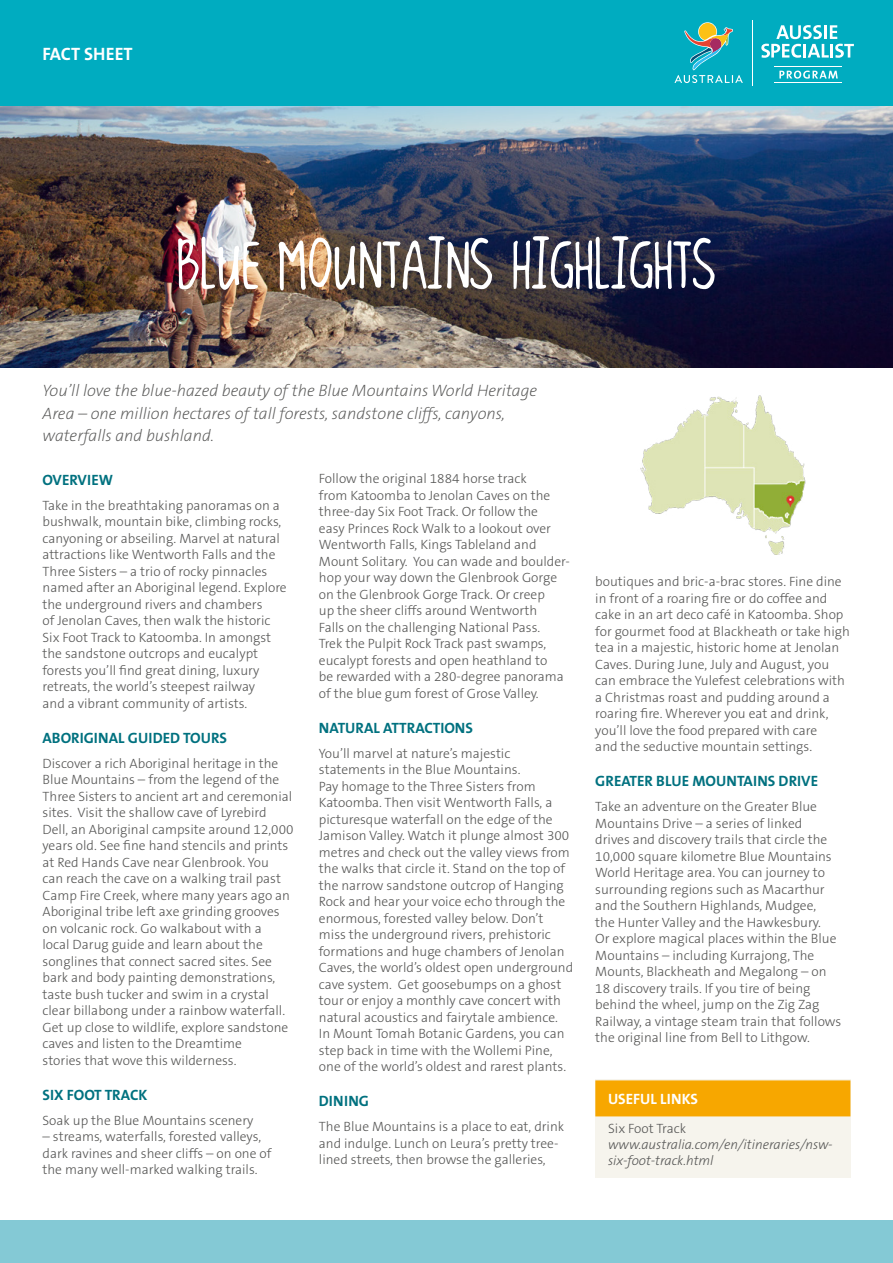
<style>
.page{position:relative;width:893px;height:1263px;background:#fff}
.page>*{position:absolute;margin:0;border:0;box-sizing:border-box;transform-origin:0 0}
.t1{font:66px "T Aheadline";color:#fff}
.t2{font:700 18px "The Sans B7";color:#fff}
.t3{font:italic 200 16.5px/22.5px "The Sans B2";color:#575756}
.t4{font:700 15px "The Sans B7";color:#00717f}
.t5{font:700 15px "The Sans B7";color:#fff}
.t6{font:300 13.5px/16.5px "The Sans B3";color:#575756}
.t7{font:italic 300 13.5px/16.2px "The Sans B3";color:#575756}
</style>
<div class="page">
<div style="left:0;top:0;width:893px;height:106px;background:#00acc0"></div>
<div style="left:0;top:1220px;width:893px;height:43px;background:#84c9d5"></div>
<svg style="left:674px;top:22px;width:69px;height:61px"></svg>
<hr style="left:752px;top:20px;width:1px;height:66px;background:#fff">
<svg style="left:761px;top:25px;width:93px;height:33px"></svg>
<svg style="left:779px;top:71px;width:59px;height:8px"></svg>
<hr style="left:774px;top:66px;width:68px;height:1px;background:#fff">
<hr style="left:774px;top:82px;width:68px;height:1px;background:#fff">
<img style="left:0;top:106px;width:893px;height:262px">
<div style="left:595px;top:1080px;width:255px;height:98px;background:#f6f4ed"></div>
<div style="left:595px;top:1080px;width:255px;height:36px;background:#f7a700"></div>
<img style="left:640px;top:395px;width:166px;height:160px">
<h2 class="t2" style="left:43px;top:44px;width:92px">FACT SHEET</h2>
<h1 class="t1" style="left:177px;top:228px;width:541px">BLUE MOUNTAINS HIGHLIGHTS</h1>
<p class="t3" style="left:43px;top:380px;width:496px">You’ll love the blue-hazed beauty of the Blue Mountains World Heritage<br>Area – one million hectares of tall forests, sandstone cliffs, canyons, waterfalls and bushland.</p>
<p class="t4" style="left:43px;top:472px;width:72px">OVERVIEW</p>
<p class="t6" style="left:43px;top:498px;width:246px">Take in the breathtaking panoramas on a bushwalk, mountain bike, climbing rocks, canyoning or abseiling. Marvel at natural attractions like Wentworth Falls and the Three Sisters – a trio of rocky pinnacles named after an Aboriginal legend. Explore the underground rivers and chambers<br>of Jenolan Caves, then walk the historic Six Foot Track to Katoomba. In amongst the sandstone outcrops and eucalypt forests you’ll find great dining, luxury retreats, the world’s steepest railway<br>and a vibrant community of artists.</p>
<p class="t4" style="left:43px;top:730px;width:186px">ABORIGINAL GUIDED TOURS</p>
<p class="t6" style="left:43px;top:756px;width:252px">Discover a rich Aboriginal heritage in the Blue Mountains – from the legend of the Three Sisters to ancient art and ceremonial sites. Visit the shallow cave of Lyrebird Dell, an Aboriginal campsite around 12,000 years old. See fine hand stencils and prints at Red Hands Cave near Glenbrook. You<br>can reach the cave on a walking trail past Camp Fire Creek, where many years ago an Aboriginal tribe left axe grinding grooves on volcanic rock. Go walkabout with a<br>local Darug guide and learn about the songlines that connect sacred sites. See bark and body painting demonstrations, taste bush tucker and swim in a crystal clear billabong under a rainbow waterfall.<br>Get up close to wildlife, explore sandstone caves and listen to the Dreamtime<br>stories that wove this wilderness.</p>
<p class="t4" style="left:43px;top:1087px;width:107px">SIX FOOT TRACK</p>
<p class="t6" style="left:43px;top:1113px;width:212px">Soak up the Blue Mountains scenery</p>
<p class="t6" style="left:43px;top:1129px;width:230px">– streams, waterfalls, forested valleys, dark ravines and sheer cliffs – on one of the many well-marked walking trails.</p>
<p class="t6" style="left:319px;top:471px;width:253px">Follow the original 1884 horse track<br>from Katoomba to Jenolan Caves on the three-day Six Foot Track. Or follow the<br>easy Princes Rock Walk to a lookout over Wentworth Falls, Kings Tableland and Mount Solitary. You can wade and boulder&shy;hop your way down the Glenbrook Gorge on the Glenbrook Gorge Track. Or creep<br>up the sheer cliffs around Wentworth<br>Falls on the challenging National Pass.<br>Trek the Pulpit Rock Track past swamps, eucalypt forests and open heathland to<br>be rewarded with a 280-degree panorama of the blue gum forest of Grose Valley.</p>
<p class="t4" style="left:319px;top:720px;width:156px">NATURAL ATTRACTIONS</p>
<p class="t6" style="left:319px;top:746px;width:256px">You’ll marvel at nature’s majestic statements in the Blue Mountains.<br>Pay homage to the Three Sisters from Katoomba. Then visit Wentworth Falls, a picturesque waterfall on the edge of the Jamison Valley. Watch it plunge almost 300 metres and check out the valley views from the walks that circle it. Stand on the top of the narrow sandstone outcrop of Hanging Rock and hear your voice echo through the enormous, forested valley below. Don’t miss the underground rivers, prehistoric formations and huge chambers of Jenolan Caves, the world’s oldest open underground cave system. Get goosebumps on a ghost tour or enjoy a monthly cave concert with natural acoustics and fairytale ambience.<br>In Mount Tomah Botanic Gardens, you can step back in time with the Wollemi Pine, one of the world’s oldest and rarest plants.</p>
<p class="t4" style="left:319px;top:1093px;width:52px">DINING</p>
<p class="t6" style="left:319px;top:1119px;width:247px">The Blue Mountains is a place to eat, drink and indulge. Lunch on Leura’s pretty tree&shy;lined streets, then browse the galleries,</p>
<p class="t6" style="left:595px;top:574px;width:256px">boutiques and bric-a-brac stores. Fine dine in front of a roaring fire or do coffee and cake in an art deco café in Katoomba. Shop for gourmet food at Blackheath or take high tea in a majestic, historic home at Jenolan Caves. During June, July and August, you can embrace the Yulefest celebrations with a Christmas roast and pudding around a roaring fire. Wherever you eat and drink, you’ll love the food prepared with care<br>and the seductive mountain settings.</p>
<p class="t4" style="left:595px;top:773px;width:224px">GREATER BLUE MOUNTAINS DRIVE</p>
<p class="t6" style="left:595px;top:799px;width:247px">Take an adventure on the Greater Blue Mountains Drive – a series of linked<br>drives and discovery trails that circle the 10,000 square kilometre Blue Mountains World Heritage area. You can journey to surrounding regions such as Macarthur and the Southern Highlands, Mudgee,<br>the Hunter Valley and the Hawkesbury.<br>Or explore magical places within the Blue Mountains – including Kurrajong, The Mounts, Blackheath and Megalong – on 18 discovery trails. If you tire of being behind the wheel, jump on the Zig Zag Railway, a vintage steam train that follows the original line from Bell to Lithgow.</p>
<p class="t5" style="left:608px;top:1091px;width:91px">USEFUL LINKS</p>
<p class="t6" style="left:608px;top:1120px;width:80px">Six Foot Track</p>
<p class="t7" style="left:608px;top:1137px;width:226px">www.australia.com/en/itineraries/nsw&shy;six-foot-track.html</p>
</div>
